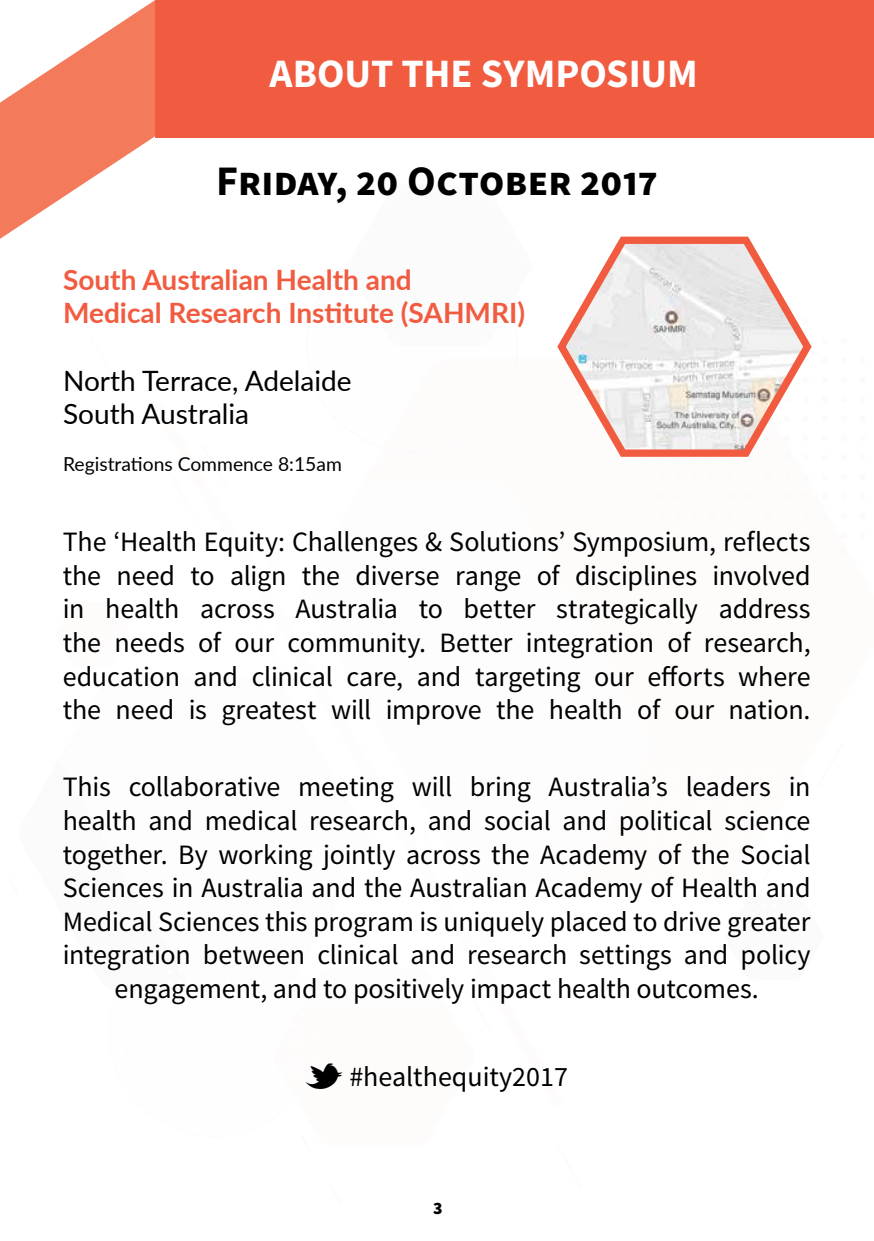
<style>
.page{position:relative;width:874px;height:1241px;background:#fff}
.page>*{position:absolute;margin:0;border:0;box-sizing:border-box;transform-origin:0 0}
.t1{font:700 42px "Source Sans Pro";letter-spacing:-.01em;color:#000}
.t2{font:700 40.25px "Source Sans Pro";letter-spacing:-.005em;color:#fff}
.t3{font:28px/33.6px "Source Sans Pro";letter-spacing:-.005em;color:#000;text-align:justify}
.t4{font:700 28px/33.6px "Lato";color:#f15b40}
.t5{font:28px/33.6px "Lato";color:#000}
.t6{font:19.25px "Lato";color:#000}
.t7{font:900 17.5px "Source Sans Pro";color:#000}
</style>
<div class="page">
<svg style="left:557px;top:236px;width:255px;height:221px"></svg>
<svg style="left:0;top:0;width:155px;height:239px;fill:#f47a5c"></svg>
<div style="left:155px;top:0;width:718px;height:138px;background:#f15b40"></div>
<hr style="left:873px;top:0;width:1px;height:138px;background:#f15b40">
<h2 class="t2" style="left:269px;top:46px;width:429px">ABOUT THE SYMPOSIUM</h2>
<h1 class="t1" style="left:216px;top:153px;width:442px">Friday, 20 October 2017</h1>
<p class="t4" style="left:63px;top:261px;width:463px">South Australian Health and<br>Medical Research Institute (SAHMRI)</p>
<p class="t5" style="left:63px;top:362px;width:290px">North Terrace, Adelaide<br>South Australia</p>
<p class="t6" style="left:63px;top:449px;width:280px">Registrations Commence 8:15am</p>
<p class="t3" style="left:63px;top:524px;width:749px">The ‘Health Equity: Challenges &amp; Solutions’ Symposium, reflects the need to align the diverse range of disciplines involved in health across Australia to better strategically address the needs of our community. Better integration of research, education and clinical care, and targeting our efforts where the need is greatest will improve the health of our nation.</p>
<p class="t3" style="left:63px;top:770px;width:749px;text-align:center">This collaborative meeting will bring Australia’s leaders in health and medical research, and social and political science together. By working jointly across the Academy of the Social Sciences in Australia and the Australian Academy of Health and Medical Sciences this program is uniquely placed to drive greater integration between clinical and research settings and policy engagement, and to positively impact health outcomes.</p>
<p class="t3" style="left:305px;top:1059px;width:264px">▼ #healthequity2017</p>
<p class="t7" style="left:433px;top:1196px;width:11px">3</p>
</div>
